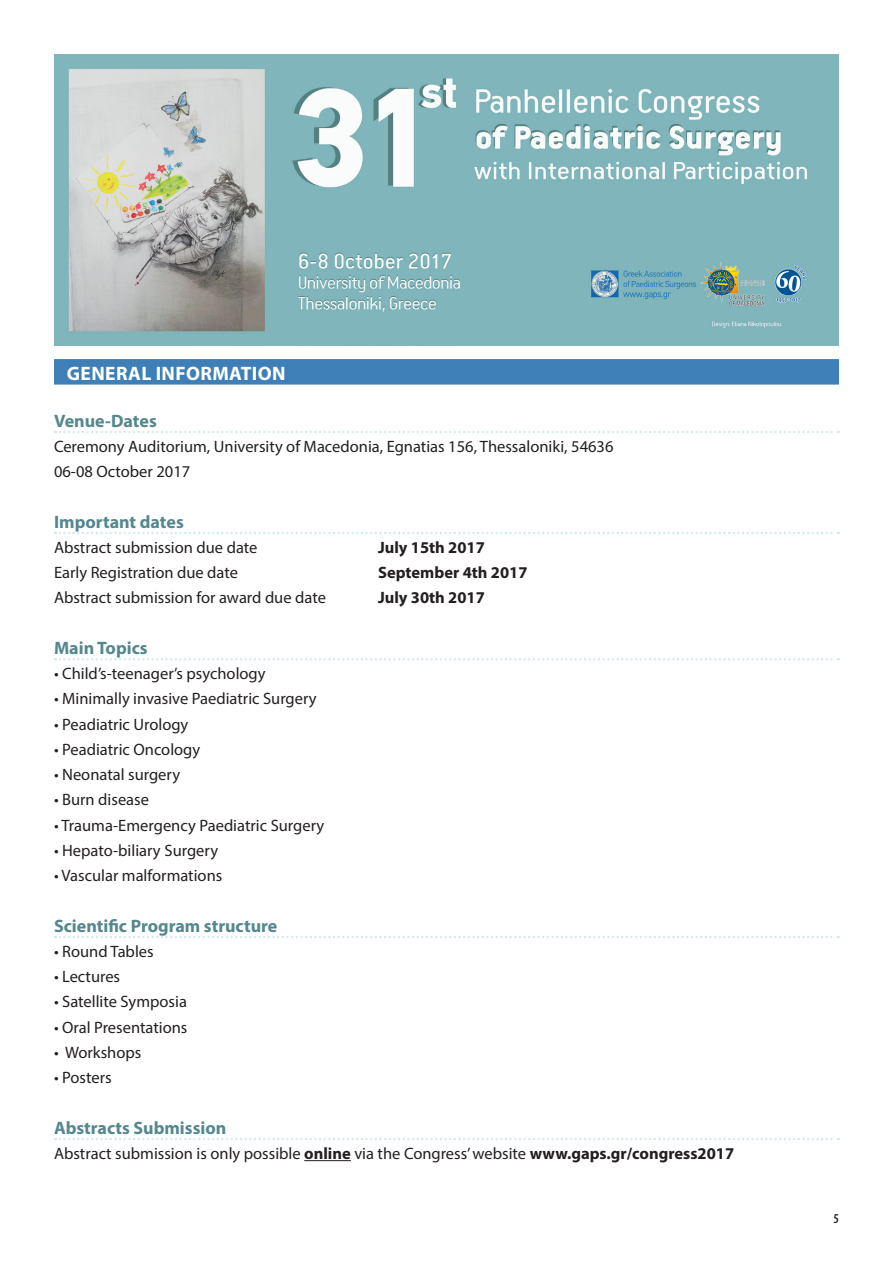
<style>
.page{position:relative;width:893px;height:1263px;background:#fff}
.page>*{position:absolute;margin:0;border:0;box-sizing:border-box;transform-origin:0 0}
.t1{font:700 19.5px "Myriad Pro";letter-spacing:.02em;color:#fff}
.t2{font:700 18px "Myriad Pro";color:#54878e}
.t3{font:16.5px "Myriad Pro";color:#231f20}
.t4{font:700 16.5px "Myriad Pro";color:#231f20}
.t5{font:600 condensed 13.5px "Myriad Pro";color:#231f20}
.s1{font-weight:700}
</style>
<div class="page">
<div style="left:54px;top:359px;width:785px;height:26px;background:#3e7fb7"></div>
<svg style="left:55px;top:431px;width:784px;height:2px"></svg>
<svg style="left:55px;top:532px;width:784px;height:2px"></svg>
<svg style="left:55px;top:658px;width:784px;height:2px"></svg>
<svg style="left:55px;top:936px;width:784px;height:2px"></svg>
<svg style="left:55px;top:1138px;width:784px;height:2px"></svg>
<hr style="left:304px;top:1160px;width:47px;height:1px;background:#231f20">
<img style="left:54px;top:54px;width:785px;height:291px">
<p class="t1" style="left:67px;top:361px;width:220px">GENERAL INFORMATION</p>
<p class="t2" style="left:54px;top:409px;width:104px">Venue-Dates</p>
<p class="t3" style="left:54px;top:436px;width:561px">Ceremony Auditorium, University of Macedonia, Egnatias 156, Thessaloniki, 54636</p>
<p class="t3" style="left:54px;top:461px;width:138px">06-08 October 2017</p>
<p class="t2" style="left:54px;top:510px;width:131px">Important dates</p>
<p class="t3" style="left:54px;top:537px;width:205px">Abstract submission due date</p>
<p class="t4" style="left:378px;top:536px;width:108px">July 15th 2017</p>
<p class="t3" style="left:54px;top:562px;width:186px">Early Registration due date</p>
<p class="t4" style="left:378px;top:562px;width:151px">September 4th 2017</p>
<p class="t3" style="left:54px;top:588px;width:273px">Abstract submission for award due date</p>
<p class="t4" style="left:378px;top:587px;width:108px">July 30th 2017</p>
<p class="t2" style="left:54px;top:636px;width:95px">Main Topics</p>
<p class="t3" style="left:54px;top:663px;width:213px">• Child’s-teenager’s psychology</p>
<p class="t3" style="left:54px;top:689px;width:264px">• Minimally invasive Paediatric Surgery</p>
<p class="t3" style="left:54px;top:714px;width:136px">• Peadiatric Urology</p>
<p class="t3" style="left:54px;top:739px;width:148px">• Peadiatric Oncology</p>
<p class="t3" style="left:54px;top:764px;width:128px">• Neonatal surgery</p>
<p class="t3" style="left:54px;top:790px;width:97px">• Burn disease</p>
<p class="t3" style="left:54px;top:815px;width:272px">• Trauma-Emergency Paediatric Surgery</p>
<p class="t3" style="left:54px;top:840px;width:166px">• Hepato-biliary Surgery</p>
<p class="t3" style="left:54px;top:865px;width:170px">• Vascular malformations</p>
<p class="t2" style="left:54px;top:914px;width:225px">Scientific Program structure</p>
<p class="t3" style="left:54px;top:941px;width:101px">• Round Tables</p>
<p class="t3" style="left:54px;top:966px;width:68px">• Lectures</p>
<p class="t3" style="left:54px;top:992px;width:134px">• Satellite Symposia</p>
<p class="t3" style="left:54px;top:1017px;width:135px">• Oral Presentations</p>
<p class="t3" style="left:54px;top:1042px;width:89px">• Workshops</p>
<p class="t3" style="left:54px;top:1067px;width:59px">• Posters</p>
<p class="t2" style="left:54px;top:1116px;width:174px">Abstracts Submission</p>
<p class="t3" style="left:54px;top:1143px;width:682px">Abstract submission is only possible <span class="s1">online</span> via the Congress’ website <span class="s1">www.gaps.gr/congress2017</span></p>
<p class="t5" style="left:833px;top:1210px;width:7px">5</p>
</div>
